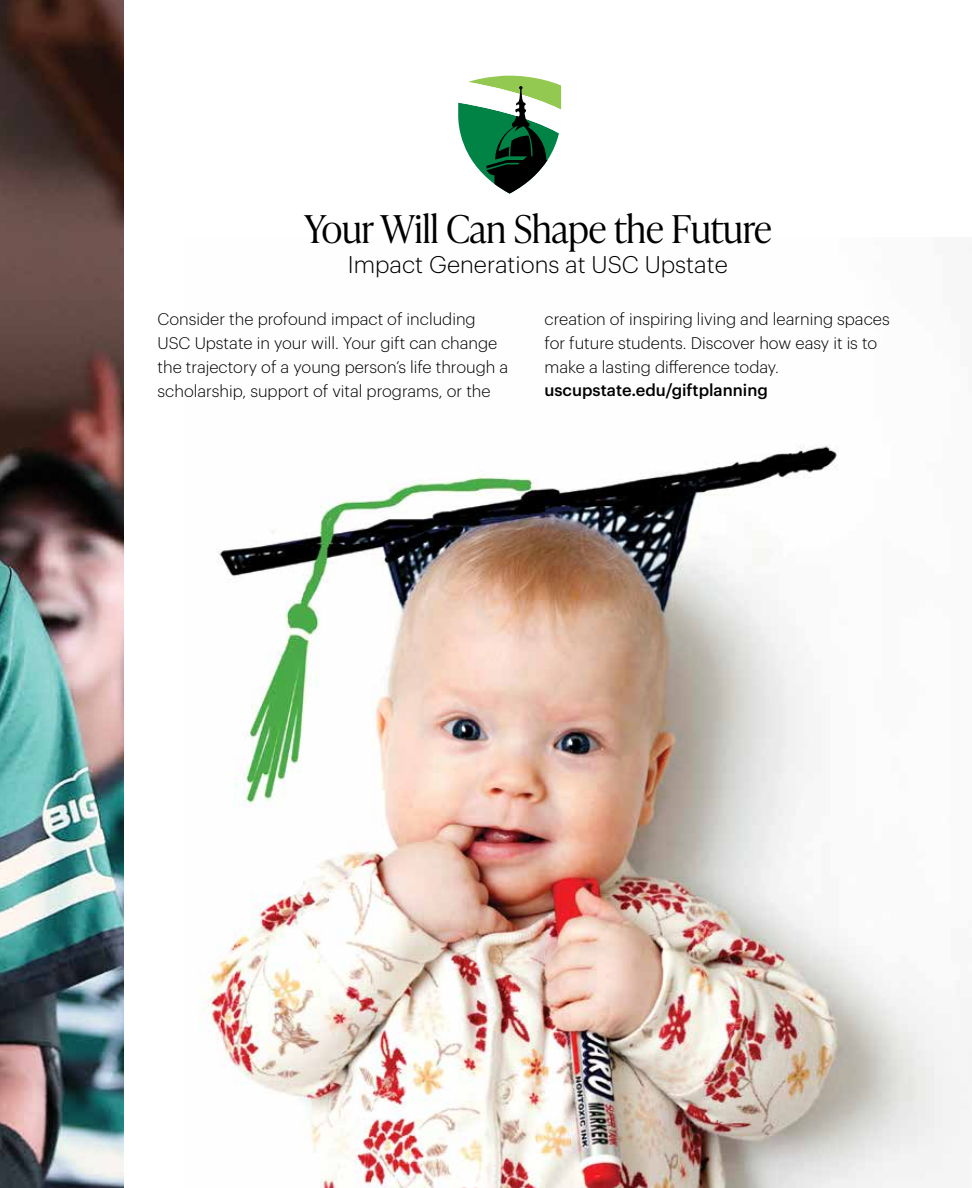
<style>
.page{position:relative;width:972px;height:1188px;background:#fff}
.page>*{position:absolute;margin:0;border:0;box-sizing:border-box;transform-origin:0 0}
.t1{font:300 38.25px "Ivy Presto Headline";color:#000}
.t2{font:300 23.7px "Graphik";color:#000}
.t3{font:300 16.5px/24px "Graphik";color:#000}
.t4{font:500 16.5px "Graphik";color:#000}
</style>
<div class="page">
<img style="left:200px;top:445px;width:772px;height:743px">
<svg style="left:458px;top:75px;width:104px;height:119px"></svg>
<img style="left:0;top:0;width:123px;height:1188px">
<h1 class="t1" style="left:304px;top:202px;width:469px">Your Will Can Shape the Future</h1>
<h2 class="t2" style="left:348px;top:247px;width:381px">Impact Generations at USC Upstate</h2>
<p class="t3" style="left:158px;top:305px;width:352px">Consider the profound impact of including USC Upstate in your will. Your gift can change the trajectory of a young person’s life through a scholarship, support of vital programs, or the</p>
<p class="t3" style="left:545px;top:305px;width:347px">creation of inspiring living and learning spaces for future students. Discover how easy it is to make a lasting difference today.</p>
<p class="t4" style="left:545px;top:377px;width:225px">uscupstate.edu/giftplanning</p>
</div>
